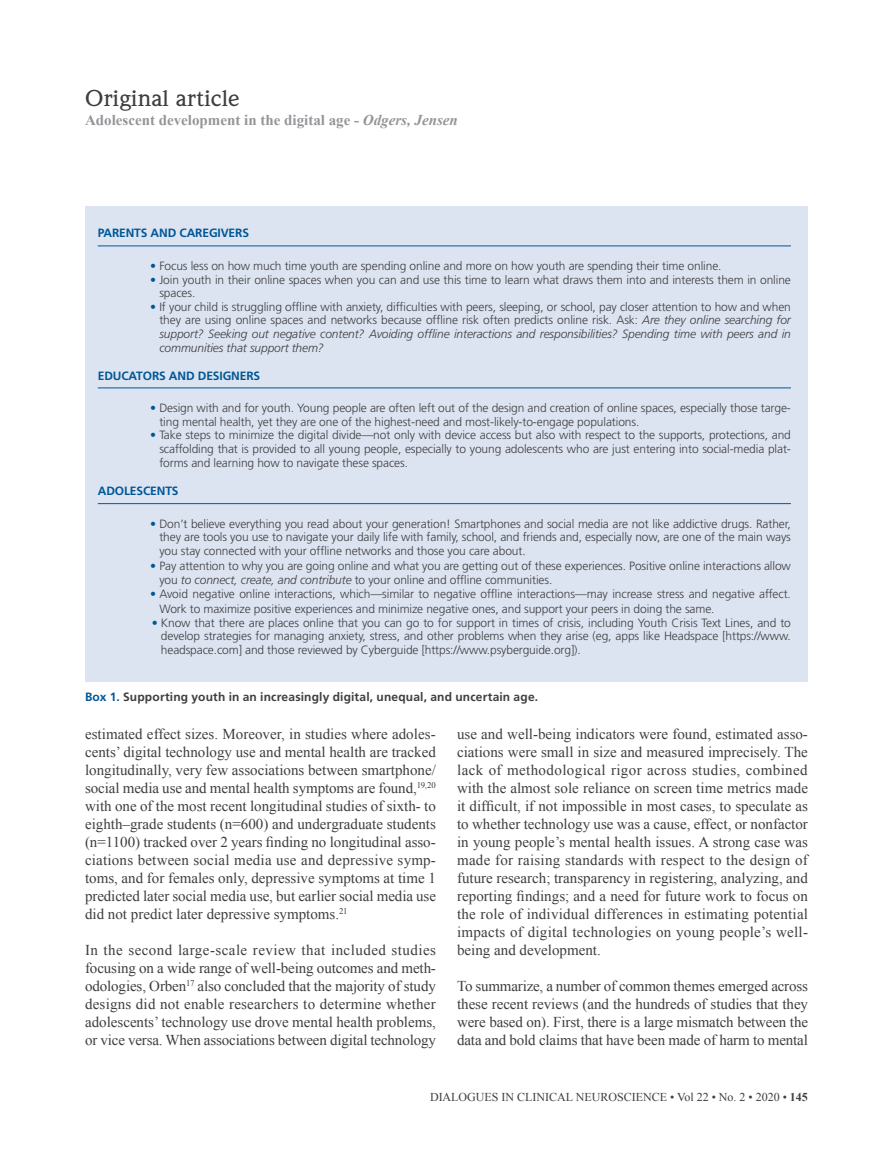
<style>
.page{position:relative;width:893px;height:1149px;background:#fff}
.page>*{position:absolute;margin:0;border:0;box-sizing:border-box;transform-origin:0 0}
.t1{font:500 22.5px "Weidemann";color:#3e3e3f;scale:1.1 1}
._08_-_Body-Body{font:15px/18px "Times New Roman";letter-spacing:-.01em;color:#3e3e3f;text-align:justify}
.t2{font:700 15px "Times New Roman";color:#939598}
._13_-_Icon-Legendes{font:300 12px/13.8px "Frutiger";letter-spacing:-.01em;color:#3e3e3f}
._13_-_Icon-Legendes-2{font:700 12px "Frutiger";letter-spacing:.015em;color:#3e3e3f}
._13_-_Icon-Legendes-3{font:700 12px "Frutiger";letter-spacing:-.01em;color:#005797}
.t3{font:12px "Times New Roman";color:#3e3e3f}
.s1{font-style:italic}
.s2{color:#005797}
.s3{font-weight:700}
</style>
<div class="page">
<div style="left:85px;top:207px;width:723px;height:474px;background:#dde4f1"></div>
<hr style="left:98px;top:245px;width:693px;height:1px;background:#005797">
<hr style="left:98px;top:387px;width:693px;height:1px;background:#005797">
<hr style="left:98px;top:503px;width:693px;height:1px;background:#005797">
<p class="t1" style="left:85px;top:85px;width:143px">Original article</p>
<p class="t2" style="left:85px;top:110px;width:374px">Adolescent development in the digital age - <span class="s1">Odgers, Jensen</span></p>
<p class="_13_-_Icon-Legendes-3" style="left:98px;top:226px;width:153px">PARENTS AND CAREGIVERS</p>
<p class="_13_-_Icon-Legendes" style="left:150px;top:259px;width:573px"><span class="s2">•</span> Focus less on how much time youth are spending online and more on how youth are spending their time online.</p>
<p class="_13_-_Icon-Legendes" style="left:159px;top:273px;width:633px;text-indent:-9px"><span class="s2">•</span> Join youth in their online spaces when you can and use this time to learn what draws them into and interests them in online spaces.</p>
<p class="_13_-_Icon-Legendes" style="left:159px;top:299px;width:633px;text-align:justify;text-indent:-9px"><span class="s2">•</span> If your child is struggling offline with anxiety, difficulties with peers, sleeping, or school, pay closer attention to how and when they are using online spaces and networks because offline risk often predicts online risk. Ask: <span class="s1">Are they online searching for support? Seeking out negative content? Avoiding offline interactions and responsibilities? Spending time with peers and in communities that support them?</span></p>
<p class="_13_-_Icon-Legendes-3" style="left:98px;top:368px;width:164px">EDUCATORS AND DESIGNERS</p>
<p class="_13_-_Icon-Legendes" style="left:159px;top:401px;width:633px;text-indent:-9px"><span class="s2">•</span> Design with and for youth. Young people are often left out of the design and creation of online spaces, especially those targe&shy;ting mental health, yet they are one of the highest-need and most-likely-to-engage populations.</p>
<p class="_13_-_Icon-Legendes" style="left:159px;top:428px;width:633px;text-align:justify;text-indent:-9px"><span class="s2">•</span> Take steps to minimize the digital divide—not only with device access but also with respect to the supports, protections, and scaffolding that is provided to all young people, especially to young adolescents who are just entering into social-media plat&shy;forms and learning how to navigate these spaces.</p>
<p class="_13_-_Icon-Legendes-3" style="left:98px;top:483px;width:82px">ADOLESCENTS</p>
<p class="_13_-_Icon-Legendes" style="left:159px;top:516px;width:633px;text-align:justify;text-indent:-9px"><span class="s2">•</span> Don’t believe everything you read about your generation! Smartphones and social media are not like addictive drugs. Rather, they are tools you use to navigate your daily life with family, school, and friends and, especially now, are one of the main ways you stay connected with your offline networks and those you care about.</p>
<p class="_13_-_Icon-Legendes" style="left:159px;top:558px;width:633px;line-height:14.2px;text-indent:-9px"><span class="s2">•</span> Pay attention to why you are going online and what you are getting out of these experiences. Positive online interactions allow you <span class="s1">to connect, create, and contribute</span> to your online and offline communities.</p>
<p class="_13_-_Icon-Legendes" style="left:159px;top:587px;width:633px;line-height:14.2px;text-indent:-9px"><span class="s2">•</span> Avoid negative online interactions, which—similar to negative offline interactions—may increase stress and negative affect.<br>Work to maximize positive experiences and minimize negative ones, and support your peers in doing the same.</p>
<p class="_13_-_Icon-Legendes" style="left:161px;top:616px;width:632px;text-align:justify;text-indent:-9px"><span class="s2">•</span> Know that there are places online that you can go to for support in times of crisis, including Youth Crisis Text Lines, and to develop strategies for managing anxiety, stress, and other problems when they arise (eg, apps like Headspace [https://www. headspace.com] and those reviewed by Cyberguide [https://www.psyberguide.org]).</p>
<p class="_13_-_Icon-Legendes-2" style="left:85px;top:689px;width:455px"><span class="s2">Box 1.</span> Supporting youth in an increasingly digital, unequal, and uncertain age.</p>
<p class="_08_-_Body-Body" style="left:85px;top:724px;width:352px">estimated effect sizes. Moreover, in studies where adoles&shy;cents’ digital technology use and mental health are tracked longitudinally, very few associations between smartphone/ social media use and mental health symptoms are found,<sup>19,20 </sup>with one of the most recent longitudinal studies of sixth- to eighth–grade students (n=600) and undergraduate students (n=1100) tracked over 2 years finding no longitudinal asso&shy;ciations between social media use and depressive symp&shy;toms, and for females only, depressive symptoms at time 1 predicted later social media use, but earlier social media use did not predict later depressive symptoms.<sup>21</sup></p>
<p class="_08_-_Body-Body" style="left:85px;top:940px;width:352px">In the second large-scale review that included studies focusing on a wide range of well-being outcomes and meth&shy;odologies, Orben<sup>17</sup> also concluded that the majority of study designs did not enable researchers to determine whether adolescents’ technology use drove mental health problems, or vice versa. When associations between digital technology</p>
<p class="_08_-_Body-Body" style="left:457px;top:724px;width:352px">use and well-being indicators were found, estimated asso&shy;ciations were small in size and measured imprecisely. The lack of methodological rigor across studies, combined with the almost sole reliance on screen time metrics made it difficult, if not impossible in most cases, to speculate as to whether technology use was a cause, effect, or nonfactor in young people’s mental health issues. A strong case was made for raising standards with respect to the design of future research; transparency in registering, analyzing, and reporting findings; and a need for future work to focus on the role of individual differences in estimating potential impacts of digital technologies on young people’s well&shy;being and development.</p>
<p class="_08_-_Body-Body" style="left:457px;top:976px;width:352px">To summarize, a number of common themes emerged across these recent reviews (and the hundreds of studies that they were based on). First, there is a large mismatch between the data and bold claims that have been made of harm to mental</p>
<p class="t3" style="left:430px;top:1088px;width:379px">DIALOGUES IN CLINICAL NEUROSCIENCE • Vol 22 • No. 2 • 2020 • <span class="s3">145</span></p>
</div>
